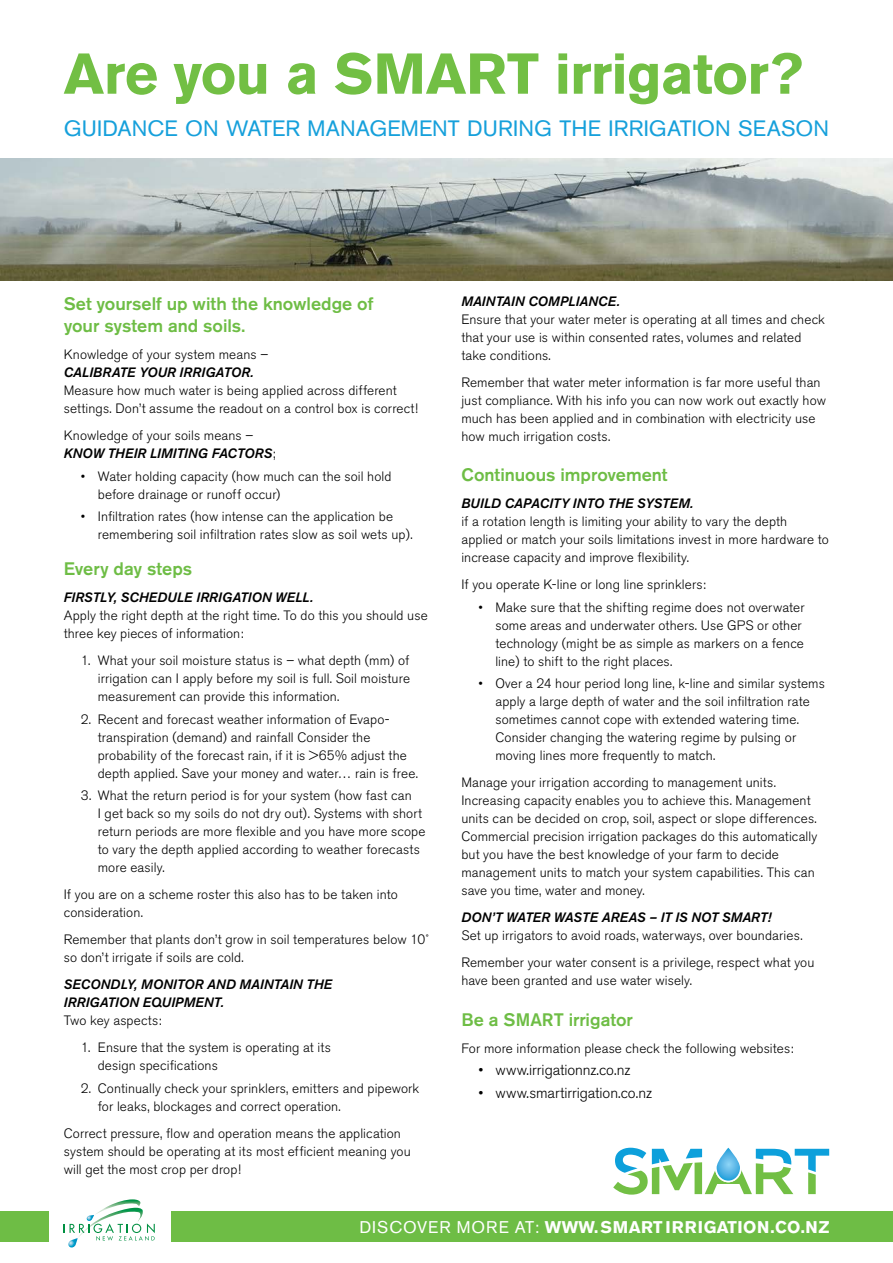
<style>
.page{position:relative;width:893px;height:1263px;background:#fff}
.page>*{position:absolute;margin:0;border:0;box-sizing:border-box;transform-origin:0 0}
.t1{font:700 57px "Akzidenz Grotesk BE";letter-spacing:-.01em;color:#72bf44}
.t2{font:22.05px "Akzidenz Grotesk BE";letter-spacing:.005em;color:#16a0db}
.t3{font:500 18px/22.5px "Akzidenz Grotesk BE";color:#6ebd45}
.t4{font:700 16.8px "Akzidenz Grotesk BE";letter-spacing:.02em;color:#fff}
.t5{font:300 15px "Akzidenz Grotesk BE";letter-spacing:-.005em;color:#000}
.t6{font:300 13.5px/18px "Akzidenz Grotesk BE";letter-spacing:.01em;color:#000}
.t7{font:italic 500 13.5px/18px "Akzidenz Grotesk BE";letter-spacing:.015em;color:#000}
.s1{font-weight:500;font-style:italic}
.s2{font-weight:400}
</style>
<div class="page">
<svg style="left:613px;top:1147px;width:216px;height:47px"></svg>
<div style="left:171px;top:1211px;width:722px;height:31px;background:#6ebd45"></div>
<svg style="left:64px;top:1199px;width:91px;height:49px"></svg>
<div style="left:0;top:1211px;width:49px;height:31px;background:#6ebd45"></div>
<img style="left:0;top:158px;width:893px;height:123px">
<h1 class="t1" style="left:64px;top:41px;width:740px">Are you a SMART irrigator?</h1>
<h2 class="t2" style="left:64px;top:115px;width:767px">GUIDANCE ON WATER MANAGEMENT DURING THE IRRIGATION SEASON</h2>
<h3 class="t3" style="left:64px;top:292px;width:311px">Set yourself up with the knowledge of your system and soils.</h3>
<p class="t6" style="left:64px;top:346px;width:206px">Knowledge of your system means –</p>
<p class="t7" style="left:64px;top:364px;width:192px">CALIBRATE YOUR IRRIGATOR.</p>
<p class="t6" style="left:64px;top:382px;width:356px">Measure how much water is being applied across different settings. Don’t assume the readout on a control box is correct!</p>
<p class="t6" style="left:64px;top:427px;width:213px">Knowledge of your soils means –<br><span class="s1">KNOW THEIR LIMITING FACTORS</span>;</p>
<p class="t6" style="left:98px;top:467px;width:295px;text-indent:-17px">• Water holding capacity (how much can the soil hold before drainage or runoff occur)</p>
<p class="t6" style="left:98px;top:508px;width:317px;text-indent:-17px">• Infiltration rates (how intense can the application be remembering soil infiltration rates slow as soil wets up).</p>
<h3 class="t3" style="left:64px;top:558px;width:130px">Every day steps</h3>
<p class="t7" style="left:64px;top:589px;width:251px">FIRSTLY, SCHEDULE IRRIGATION WELL.</p>
<p class="t6" style="left:64px;top:607px;width:365px">Apply the right depth at the right time. To do this you should use three key pieces of information:</p>
<p class="t6" style="left:98px;top:652px;width:314px;text-align:justify;text-indent:-17px">1. What your soil moisture status is – what depth (mm) of irrigation can I apply before my soil is full. Soil moisture measurement can provide this information.</p>
<p class="t6" style="left:98px;top:710px;width:322px;text-indent:-17px">2. Recent and forecast weather information of Evapo&shy;transpiration (demand) and rainfall Consider the probability of the forecast rain, if it is &gt;65% adjust the depth applied. Save your money and water… rain is free.</p>
<p class="t6" style="left:98px;top:787px;width:329px;text-indent:-17px">3. What the return period is for your system (how fast can<br>I get back so my soils do not dry out). Systems with short return periods are more flexible and you have more scope to vary the depth applied according to weather forecasts more easily.</p>
<p class="t6" style="left:64px;top:886px;width:336px">If you are on a scheme roster this also has to be taken into consideration.</p>
<p class="t6" style="left:64px;top:931px;width:367px">Remember that plants don’t grow in soil temperatures below 10˚ so don’t irrigate if soils are cold.</p>
<p class="t7" style="left:64px;top:976px;width:270px">SECONDLY, MONITOR AND MAINTAIN THE<br>IRRIGATION EQUIPMENT.</p>
<p class="t6" style="left:64px;top:1012px;width:99px">Two key aspects:</p>
<p class="t6" style="left:98px;top:1039px;width:235px;text-indent:-17px">1. Ensure that the system is operating at its design specifications</p>
<p class="t6" style="left:98px;top:1079px;width:323px;text-indent:-17px">2. Continually check your sprinklers, emitters and pipework for leaks, blockages and correct operation.</p>
<p class="t6" style="left:64px;top:1124px;width:348px">Correct pressure, flow and operation means the application system should be operating at its most efficient meaning you will get the most crop per drop!</p>
<p class="t7" style="left:461px;top:292px;width:160px">MAINTAIN COMPLIANCE.</p>
<p class="t6" style="left:461px;top:310px;width:365px">Ensure that your water meter is operating at all times and check that your use is within consented rates, volumes and related take conditions.</p>
<p class="t6" style="left:461px;top:373px;width:366px">Remember that water meter information is far more useful than just compliance. With his info you can now work out exactly how much has been applied and in combination with electricity use how much irrigation costs.</p>
<h3 class="t3" style="left:461px;top:463px;width:208px">Continuous improvement</h3>
<p class="t7" style="left:461px;top:495px;width:234px">BUILD CAPACITY INTO THE SYSTEM.</p>
<p class="t6" style="left:461px;top:513px;width:369px">if a rotation length is limiting your ability to vary the depth applied or match your soils limitations invest in more hardware to increase capacity and improve flexibility.</p>
<p class="t6" style="left:461px;top:576px;width:246px">If you operate K-line or long line sprinklers:</p>
<p class="t6" style="left:495px;top:598px;width:311px;text-indent:-17px">• Make sure that the shifting regime does not overwater some areas and underwater others. Use GPS or other technology (might be as simple as markers on a fence line) to shift to the right places.</p>
<p class="t6" style="left:495px;top:675px;width:331px;text-indent:-17px">• Over a 24 hour period long line, k-line and similar systems apply a large depth of water and the soil infiltration rate sometimes cannot cope with extended watering time.<br>Consider changing the watering regime by pulsing or moving lines more frequently to match.</p>
<p class="t6" style="left:461px;top:774px;width:357px">Manage your irrigation according to management units.<br>Increasing capacity enables you to achieve this. Management units can be decided on crop, soil, aspect or slope differences.<br>Commercial precision irrigation packages do this automatically but you have the best knowledge of your farm to decide management units to match your system capabilities. This can save you time, water and money.</p>
<p class="t7" style="left:461px;top:909px;width:312px">DON’T WATER WASTE AREAS – IT IS NOT SMART!</p>
<p class="t6" style="left:461px;top:922px;width:355px;line-height:27px">Set up irrigators to avoid roads, waterways, over boundaries.<br>Remember your water consent is a privilege, respect what you</p>
<p class="t6" style="left:461px;top:972px;width:232px">have been granted and use water wisely.</p>
<h3 class="t3" style="left:461px;top:1008px;width:173px">Be a SMART irrigator</h3>
<p class="t6" style="left:461px;top:1039px;width:334px">For more information please check the following websites:</p>
<p class="t5" style="left:478px;top:1062px;width:153px">• www.irrigationnz.co.nz</p>
<p class="t5" style="left:478px;top:1084px;width:175px">• www.smartirrigation.co.nz</p>
<p class="t4" style="left:359px;top:1217px;width:471px"><span class="s2">DISCOVER MORE AT:</span> WWW.SMART IRRIGATION.CO.NZ</p>
</div>
